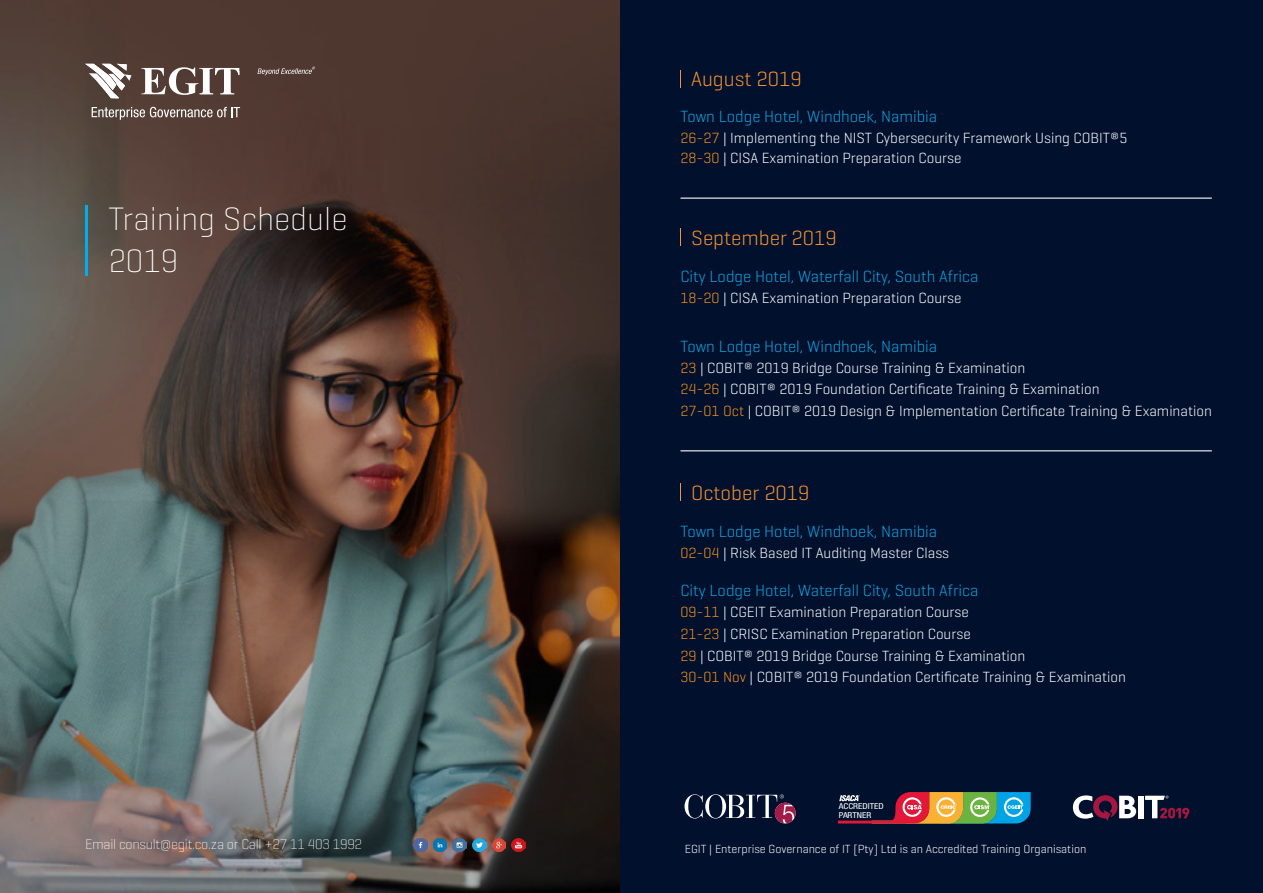
<style>
.page{position:relative;width:1263px;height:893px;background:#fff}
.page>*{position:absolute;margin:0;border:0;box-sizing:border-box;transform-origin:0 0}
.t1{font:200 33px "Geogrotesque";color:#fff}
.t2{font:300 21px "Geogrotesque";color:#f79330}
.t3{font:300 16.5px "Geogrotesque";color:#13a3dd}
.t4{font:300 15px "Geogrotesque";color:#fff}
.t5{font:200 14.25px "Geogrotesque";letter-spacing:-.02em;color:#fff}
.t6{font:300 12px "Geogrotesque";color:#fff}
.t7{font:condensed 8.25px/8.2px "Helvetica Neue LT Std";color:#fff;scale:1.15 1}
.s1{color:#f7941f}
</style>
<div class="page">
<img style="left:0;top:0;width:621px;height:893px">
<div style="left:621px;top:0;width:642px;height:893px;background:#00102d"></div>
<svg style="left:92px;top:107px;width:148px;height:13px;background:#7d6d67"></svg>
<svg style="left:141px;top:67px;width:98px;height:28px"></svg>
<svg style="left:200px;top:71px;width:39px;height:24px"></svg>
<svg style="left:85px;top:64px;width:46px;height:34px"></svg>
<svg style="left:257px;top:67px;width:58px;height:8px"></svg>
<hr style="left:85px;top:205px;width:2px;height:71px;background:#00aeef">
<img style="left:413px;top:838px;width:14px;height:14px">
<img style="left:453px;top:838px;width:13px;height:14px">
<img style="left:433px;top:838px;width:14px;height:14px">
<img style="left:472px;top:838px;width:14px;height:14px">
<img style="left:512px;top:838px;width:14px;height:14px">
<img style="left:492px;top:838px;width:14px;height:14px">
<svg style="left:684px;top:794px;width:112px;height:29px"></svg>
<svg style="left:838px;top:792px;width:193px;height:31px"></svg>
<div style="left:1138px;top:796px;width:5px;height:22px;background:#fff"></div>
<svg style="left:1073px;top:795px;width:63px;height:26px"></svg>
<svg style="left:1145px;top:796px;width:44px;height:22px"></svg>
<svg style="left:680px;top:70px;width:1px;height:17px"></svg>
<svg style="left:680px;top:229px;width:1px;height:17px"></svg>
<hr style="left:680px;top:198px;width:532px;height:1px;background:#fff">
<hr style="left:680px;top:451px;width:532px;height:1px;background:#fff">
<svg style="left:680px;top:484px;width:1px;height:17px"></svg>
<p class="t2" style="left:691px;top:66px;width:112px">August 2019</p>
<p class="t1" style="left:108px;top:198px;width:240px">Training Schedule</p>
<p class="t1" style="left:108px;top:240px;width:71px">2019</p>
<p class="t3" style="left:680px;top:106px;width:258px">Town Lodge Hotel, Windhoek, Namibia</p>
<p class="t4" style="left:680px;top:129px;width:448px"><span class="s1">26-27</span> | Implementing the NIST Cybersecurity Framework Using COBIT®5</p>
<p class="t4" style="left:680px;top:148px;width:282px"><span class="s1">28-30</span> | CISA Examination Preparation Course</p>
<p class="t2" style="left:691px;top:224px;width:147px">September 2019</p>
<p class="t3" style="left:680px;top:266px;width:299px">City Lodge Hotel, Waterfall City, South Africa</p>
<p class="t4" style="left:680px;top:288px;width:282px"><span class="s1">18-20</span> | CISA Examination Preparation Course</p>
<p class="t3" style="left:680px;top:336px;width:258px">Town Lodge Hotel, Windhoek, Namibia</p>
<p class="t4" style="left:680px;top:359px;width:346px"><span class="s1">23</span> | COBIT® 2019 Bridge Course Training &amp; Examination</p>
<p class="t4" style="left:680px;top:380px;width:420px"><span class="s1">24-26</span> | COBIT® 2019 Foundation Certificate Training &amp; Examination</p>
<p class="t4" style="left:680px;top:401px;width:533px"><span class="s1">27-01 Oct</span> | COBIT® 2019 Design &amp; Implementation Certificate Training &amp; Examination</p>
<p class="t2" style="left:691px;top:479px;width:120px">October 2019</p>
<p class="t3" style="left:680px;top:521px;width:258px">Town Lodge Hotel, Windhoek, Namibia</p>
<p class="t4" style="left:680px;top:544px;width:270px"><span class="s1">02-04</span> | Risk Based IT Auditing Master Class</p>
<p class="t3" style="left:680px;top:580px;width:299px">City Lodge Hotel, Waterfall City, South Africa</p>
<p class="t4" style="left:680px;top:603px;width:290px"><span class="s1">09-11</span> | CGEIT Examination Preparation Course</p>
<p class="t4" style="left:680px;top:624px;width:292px"><span class="s1">21-23</span> | CRISC Examination Preparation Course</p>
<p class="t4" style="left:680px;top:646px;width:346px"><span class="s1">29</span> | COBIT® 2019 Bridge Course Training &amp; Examination</p>
<p class="t4" style="left:680px;top:667px;width:447px"><span class="s1">30-01 Nov</span> | COBIT® 2019 Foundation Certificate Training &amp; Examination</p>
<p class="t7" style="left:839px;top:802px;width:41px">ACCREDITED<br>PARTNER</p>
<p class="t5" style="left:85px;top:836px;width:279px">Email consult@egit.co.za or Call +27 11 403 1992</p>
<p class="t6" style="left:685px;top:841px;width:403px">EGIT | Enterprise Governance of IT [Pty] Ltd is an Accredited Training Organisation</p>
</div>
